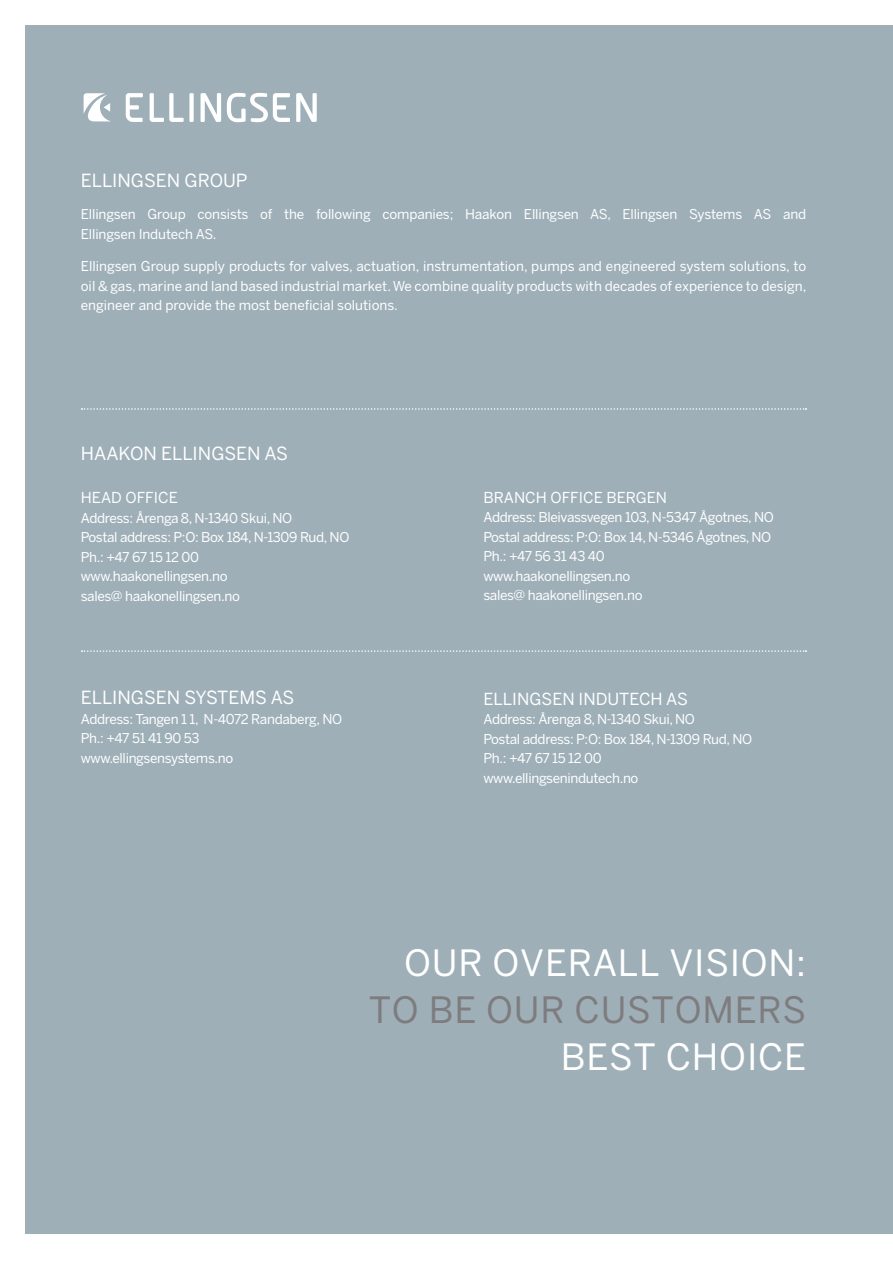
<style>
.page{position:relative;width:893px;height:1263px;background:#fff}
.page>*{position:absolute;margin:0;border:0;box-sizing:border-box;transform-origin:0 0}
.t1{font:36px "Benton Sans";letter-spacing:.02em;color:#fff}
.t2{font:36px "Benton Sans";letter-spacing:.02em;color:#7e7c7e}
.t3{font:18px "Benton Sans";color:#fff}
.t4{font:16.5px "Benton Sans";color:#fff}
.t5{font:15px "Benton Sans";color:#fff}
.t6{font:13.5px/19.5px "Benton Sans";letter-spacing:-.025em;color:#fff}
</style>
<div class="page">
<div style="left:26px;top:25px;width:867px;height:1208px;background:#9eafb8"></div>
<svg style="left:82px;top:650px;width:724px;height:2px"></svg>
<svg style="left:82px;top:408px;width:724px;height:2px"></svg>
<svg style="left:126px;top:93px;width:17px;height:29px"></svg>
<div style="left:189px;top:93px;width:5px;height:29px;background:#fff"></div>
<svg style="left:150px;top:93px;width:34px;height:29px"></svg>
<svg style="left:201px;top:93px;width:20px;height:29px"></svg>
<svg style="left:227px;top:93px;width:63px;height:29px"></svg>
<svg style="left:296px;top:93px;width:21px;height:29px"></svg>
<svg style="left:84px;top:93px;width:27px;height:28px"></svg>
<p class="t3" style="left:81px;top:170px;width:168px">ELLINGSEN GROUP</p>
<p class="t6" style="left:81px;top:205px;width:727px">Ellingsen Group consists of the following companies; Haakon Ellingsen AS, Ellingsen Systems AS and<br>Ellingsen Indutech AS.</p>
<p class="t6" style="left:81px;top:256px;width:727px;text-align:justify">Ellingsen Group supply products for valves, actuation, instrumentation, pumps and engineered system solutions, to oil &amp; gas, marine and land based industrial market. We combine quality products with decades of experience to design, engineer and provide the most beneficial solutions.</p>
<p class="t3" style="left:81px;top:443px;width:209px">HAAKON ELLINGSEN AS</p>
<p class="t5" style="left:81px;top:489px;width:99px">HEAD OFFICE</p>
<p class="t6" style="left:81px;top:508px;width:213px">Address: Årenga 8, N-1340 Skui, NO</p>
<p class="t6" style="left:81px;top:527px;width:270px">Postal address: P:O: Box 184, N-1309 Rud, NO</p>
<p class="t6" style="left:81px;top:547px;width:120px">Ph.: +47 67 15 12 00</p>
<p class="t6" style="left:81px;top:566px;width:148px">www.haakonellingsen.no</p>
<p class="t6" style="left:81px;top:586px;width:161px">sales@ haakonellingsen.no</p>
<p class="t3" style="left:81px;top:687px;width:215px">ELLINGSEN SYSTEMS AS</p>
<p class="t6" style="left:81px;top:709px;width:263px">Address: Tangen 1 1, N-4072 Randaberg, NO</p>
<p class="t6" style="left:81px;top:728px;width:120px">Ph.: +47 51 41 90 53</p>
<p class="t6" style="left:81px;top:748px;width:154px">www.ellingsensystems.no</p>
<p class="t5" style="left:483px;top:488px;width:185px">BRANCH OFFICE BERGEN</p>
<p class="t6" style="left:483px;top:507px;width:292px">Address: Bleivassvegen 103, N-5347 Ågotnes, NO</p>
<p class="t6" style="left:483px;top:527px;width:289px">Postal address: P:O: Box 14, N-5346 Ågotnes, NO</p>
<p class="t6" style="left:483px;top:546px;width:123px">Ph.: +47 56 31 43 40</p>
<p class="t6" style="left:483px;top:566px;width:148px">www.haakonellingsen.no</p>
<p class="t6" style="left:483px;top:585px;width:161px">sales@ haakonellingsen.no</p>
<p class="t4" style="left:483px;top:689px;width:206px">ELLINGSEN INDUTECH AS</p>
<p class="t6" style="left:483px;top:709px;width:213px">Address: Årenga 8, N-1340 Skui, NO</p>
<p class="t6" style="left:483px;top:729px;width:270px">Postal address: P:O: Box 184, N-1309 Rud, NO</p>
<p class="t6" style="left:483px;top:748px;width:120px">Ph.: +47 67 15 12 00</p>
<p class="t6" style="left:483px;top:768px;width:156px">www.ellingsenindutech.no</p>
<p class="t1" style="left:404px;top:941px;width:403px">OUR OVERALL VISION:</p>
<p class="t2" style="left:369px;top:988px;width:439px">TO BE OUR CUSTOMERS</p>
<p class="t1" style="left:561px;top:1035px;width:247px">BEST CHOICE</p>
</div>
